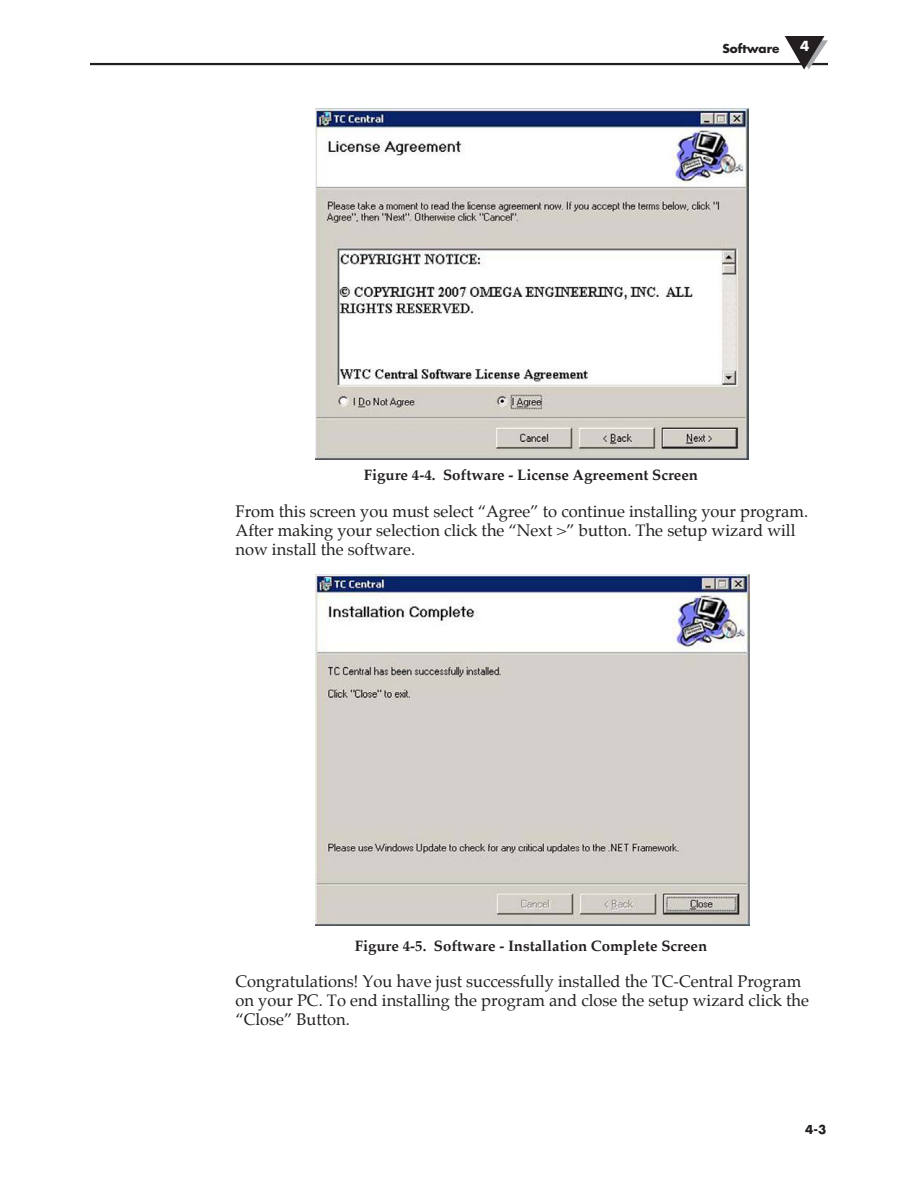
<style>
.page{position:relative;width:918px;height:1188px;background:#fff}
.page>*{position:absolute;margin:0;border:0;box-sizing:border-box;transform-origin:0 0}
.BC{font:16.5px/18.8px "Palatino";color:#231f20}
.Pict_Caption_Box__1{font:700 15px "Palatino";color:#231f20}
.t1{font:700 13.5px "Futura";color:#fff}
.t2{font:700 12px "Futura";color:#231f20}
</style>
<div class="page">
<hr style="left:90px;top:63px;width:738px;height:2px;background:#231f20">
<svg style="left:785px;top:36px;width:43px;height:34px"></svg>
<img style="left:316px;top:108px;width:433px;height:351px">
<img style="left:315px;top:575px;width:434px;height:351px">
<p class="t2" style="left:722px;top:40px;width:59px">Software</p>
<p class="t1" style="left:800px;top:37px;width:11px">4</p>
<p class="Pict_Caption_Box__1" style="left:364px;top:466px;width:336px">Figure 4-4. Software - License Agreement Screen</p>
<p class="BC" style="left:236px;top:503px;width:574px">From this screen you must select “Agree” to continue installing your program.<br>After making your selection click the “Next &gt;” button. The setup wizard will now install the software.</p>
<p class="Pict_Caption_Box__1" style="left:355px;top:936px;width:354px">Figure 4-5. Software - Installation Complete Screen</p>
<p class="BC" style="left:236px;top:974px;width:575px">Congratulations! You have just successfully installed the TC-Central Program on your PC. To end installing the program and close the setup wizard click the “Close” Button.</p>
<p class="t2" style="left:801px;top:1121px;width:27px">-4-3</p>
</div>
